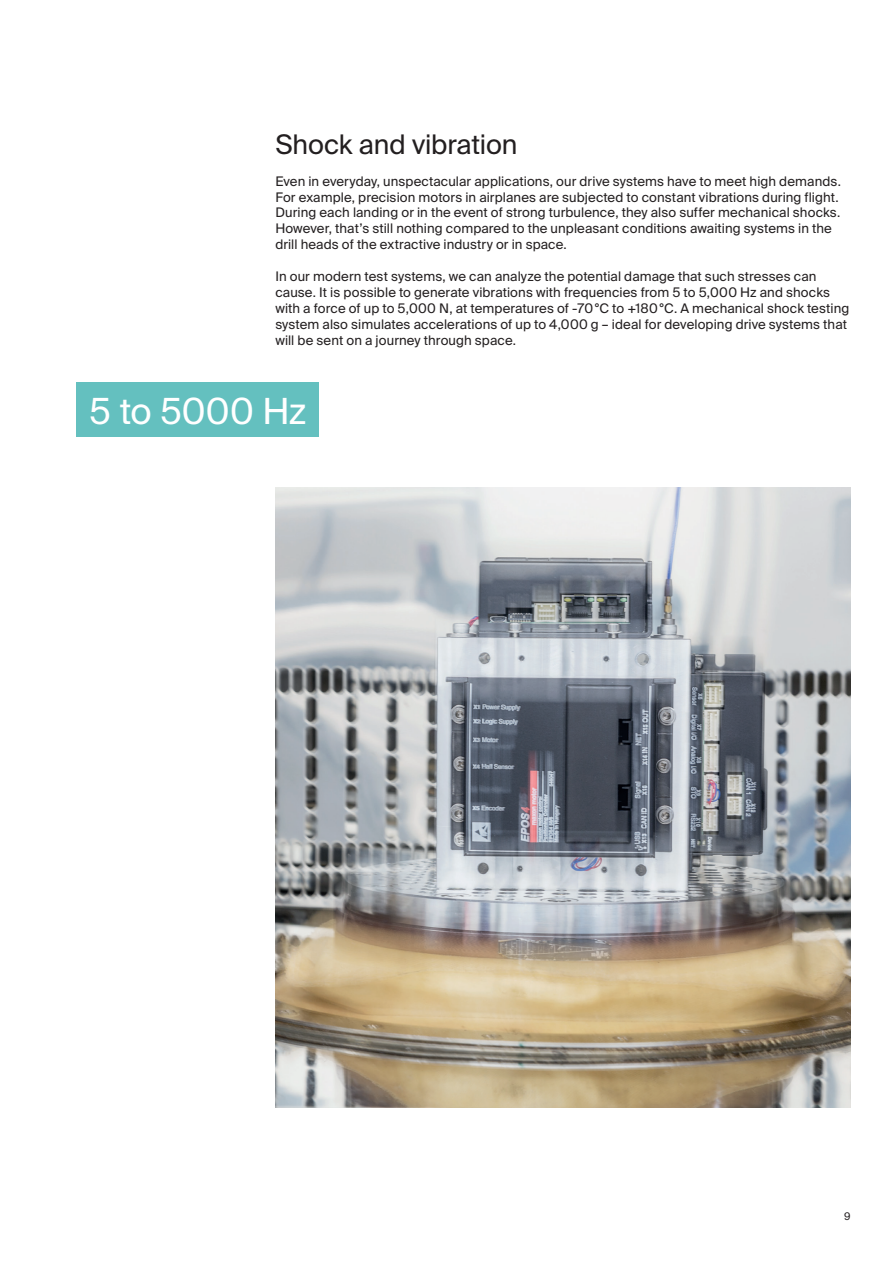
<style>
.page{position:relative;width:893px;height:1263px;background:#fff}
.page>*{position:absolute;margin:0;border:0;box-sizing:border-box;transform-origin:0 0}
.t1{font:36px "Suisse Intl";letter-spacing:-.005em;color:#fff}
.t2{font:27px "Suisse Intl";letter-spacing:-.005em;color:#231f20}
.t3{font:13.2px/15.9px "Suisse Intl";letter-spacing:.01em;color:#231f20}
.t4{font:10.5px "Suisse Intl";color:#231f20}
</style>
<div class="page">
<img style="left:275px;top:488px;width:575px;height:620px">
<div style="left:77px;top:383px;width:242px;height:54px;background:#64c0bf"></div>
<h2 class="t2" style="left:275px;top:129px;width:244px">Shock and vibration</h2>
<p class="t3" style="left:275px;top:173px;width:567px">Even in everyday, unspectacular applications, our drive systems have to meet high demands.<br>For example, precision motors in airplanes are subjected to constant vibrations during flight.<br>During each landing or in the event of strong turbulence, they also suffer mechanical shocks.<br>However, that’s still nothing compared to the unpleasant conditions awaiting systems in the drill heads of the extractive industry or in space.</p>
<p class="t3" style="left:275px;top:269px;width:575px">In our modern test systems, we can analyze the potential damage that such stresses can cause. It is possible to generate vibrations with frequencies from 5 to 5,000 Hz and shocks with a force of up to 5,000 N, at temperatures of -70°C to +180°C. A mechanical shock testing system also simulates accelerations of up to 4,000 g – ideal for developing drive systems that will be sent on a journey through space.</p>
<h1 class="t1" style="left:89px;top:391px;width:219px">5 to 5000 Hz</h1>
<p class="t4" style="left:844px;top:1211px;width:8px">9</p>
</div>
